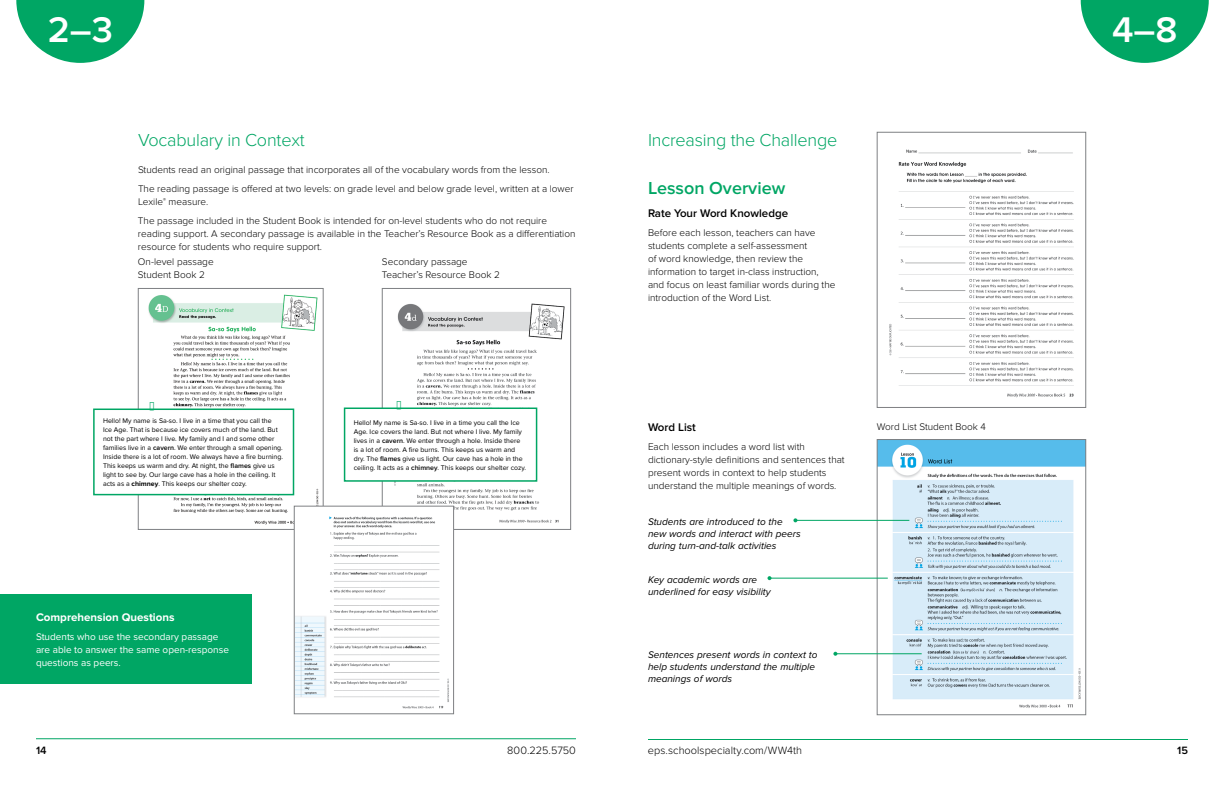
<style>
.page{position:relative;width:1224px;height:792px;background:#fff}
.page>*{position:absolute;margin:0;border:0;box-sizing:border-box;transform-origin:0 0}
.t1{font:600 37px "Proxima Nova";color:#fff}
.t2{font:300 18px "Proxima Nova";letter-spacing:-.01em;color:#00a664}
.t3{font:600 18px "Proxima Nova";color:#00a664}
.t4{font:600 11.5px "Proxima Nova";color:#000}
.t5{font:700 11.5px "Proxima Nova";color:#fff}
.t6{font:300 11px "Proxima Nova";color:#000}
.t7{font:600 11px "Proxima Nova";color:#000}
.t8{font:300 10px/13px "Proxima Nova";color:#000}
.t9{font:italic 10px/12px "Proxima Nova";color:#000}
.t10{font:10px/13px "Proxima Nova";color:#fff}
.t11{font:7px/9px "Proxima Nova";color:#000}
.s1{font-weight:600}
.s2{font-weight:700}
</style>
<div class="page">
<hr style="left:36px;top:738px;width:540px;height:1px;background:#00a664">
<hr style="left:648px;top:739px;width:540px;height:1px;background:#00a664">
<img style="left:148px;top:294px;width:173px;height:234px">
<div style="left:138px;top:288px;width:185px;height:242px;border:1px solid #7e8083"></div>
<img style="left:384px;top:303px;width:181px;height:225px">
<div style="left:382px;top:288px;width:189px;height:242px;border:1px solid #7e8083"></div>
<img style="left:296px;top:508px;width:156px;height:201px">
<div style="left:294px;top:506px;width:160px;height:208px;border:1px solid #7e8083"></div>
<div style="left:0;top:594px;width:252px;height:90px;background:#00a664"></div>
<img style="left:879px;top:441px;width:205px;height:267px">
<div style="left:877px;top:439px;width:209px;height:276px;border:1px solid #7e8083"></div>
<img style="left:889px;top:149px;width:185px;height:249px">
<div style="left:877px;top:132px;width:209px;height:276px;border:1px solid #7e8083"></div>
<svg style="left:16px;top:0;width:128px;height:63px"></svg>
<svg style="left:1081px;top:0;width:128px;height:63px"></svg>
<hr style="left:835px;top:654px;width:87px;height:1px;background:#00a664">
<svg style="left:833px;top:652px;width:4px;height:4px"></svg>
<hr style="left:770px;top:578px;width:118px;height:1px;background:#00a664">
<svg style="left:768px;top:576px;width:4px;height:4px"></svg>
<hr style="left:795px;top:520px;width:114px;height:1px;background:#00a664">
<svg style="left:793px;top:518px;width:4px;height:4px"></svg>
<svg style="left:93px;top:402px;width:202px;height:94px"></svg>
<svg style="left:343px;top:400px;width:195px;height:82px"></svg>
<h1 class="t1" style="left:48px;top:8px;width:67px">2–3</h1>
<h1 class="t1" style="left:1112px;top:8px;width:67px">4–8</h1>
<h2 class="t2" style="left:138px;top:130px;width:168px">Vocabulary in Context</h2>
<p class="t8" style="left:138px;top:160px;width:437px;line-height:19px">Students read an original passage that incorporates all of the vocabulary words from the lesson.<br>The reading passage is offered at two levels: on grade level and below grade level, written at a lower</p>
<p class="t8" style="left:138px;top:192px;width:411px;line-height:19px">Lexile<sup>®</sup> measure.<br>The passage included in the Student Book is intended for on-level students who do not require</p>
<p class="t8" style="left:138px;top:227px;width:439px">reading support. A secondary passage is available in the Teacher’s Resource Book as a differentiation resource for students who require support.</p>
<p class="t8" style="left:138px;top:256px;width:77px">On-level passage<br>Student Book 2</p>
<p class="t8" style="left:382px;top:256px;width:119px">Secondary passage<br>Teacher’s Resource Book 2</p>
<p class="t11" style="left:103px;top:416px;width:181px">Hello! My name is Sa-so. I live in a time that you call the<br>Ice Age. That is because ice covers much of the land. But not the part where I live. My family and I and some other families live in a <span class="s1">cavern</span>. We enter through a small opening.<br>Inside there is a lot of room. We always have a fire burning.<br>This keeps us warm and dry. At night, the <span class="s1">flames</span> give us light to see by. Our large cave has a hole in the ceiling. It acts as a <span class="s2">chimney</span>. This keeps our shelter cozy.</p>
<p class="t5" style="left:36px;top:610px;width:140px">Comprehension Questions</p>
<p class="t10" style="left:36px;top:630px;width:195px">Students who use the secondary passage are able to answer the same open-response questions as peers.</p>
<p class="t11" style="left:354px;top:418px;width:174px">Hello! My name is Sa-so. I live in a time you call the Ice Age. Ice covers the land. But not where I live. My family lives in a <span class="s1">cavern</span>. We enter through a hole. Inside there is a lot of room. A fire burns. This keeps us warm and dry. The <span class="s1">flames</span> give us light. Our cave has a hole in the ceiling. It acts as a <span class="s1">chimney</span>. This keeps our shelter cozy.</p>
<h2 class="t2" style="left:648px;top:130px;width:191px">Increasing the Challenge</h2>
<h2 class="t3" style="left:648px;top:178px;width:139px">Lesson Overview</h2>
<p class="t4" style="left:648px;top:207px;width:142px">Rate Your Word Knowledge</p>
<p class="t8" style="left:648px;top:227px;width:189px">Before each lesson, teachers can have students complete a self-assessment<br>of word knowledge, then review the information to target in-class instruction, and focus on least familiar words during the introduction of the Word List.</p>
<p class="t4" style="left:648px;top:421px;width:49px">Word List</p>
<p class="t8" style="left:877px;top:420px;width:111px">Word List Student Book 4</p>
<p class="t8" style="left:648px;top:440px;width:198px">Each lesson includes a word list with dictionary-style definitions and sentences that present words in context to help students understand the multiple meanings of words.</p>
<p class="t9" style="left:648px;top:516px;width:154px">Students are introduced to the new words and interact with peers during turn-and-talk activities</p>
<p class="t9" style="left:648px;top:574px;width:124px">Key academic words are underlined for easy visibility</p>
<p class="t9" style="left:648px;top:648px;width:171px">Sentences present words in context to help students understand the multiple meanings of words</p>
<p class="t7" style="left:36px;top:744px;width:12px">14</p>
<p class="t6" style="left:507px;top:744px;width:70px">800.225.5750</p>
<p class="t6" style="left:648px;top:744px;width:156px">eps.schoolspecialty.com/WW4th</p>
<p class="t7" style="left:1177px;top:744px;width:12px">15</p>
</div>
